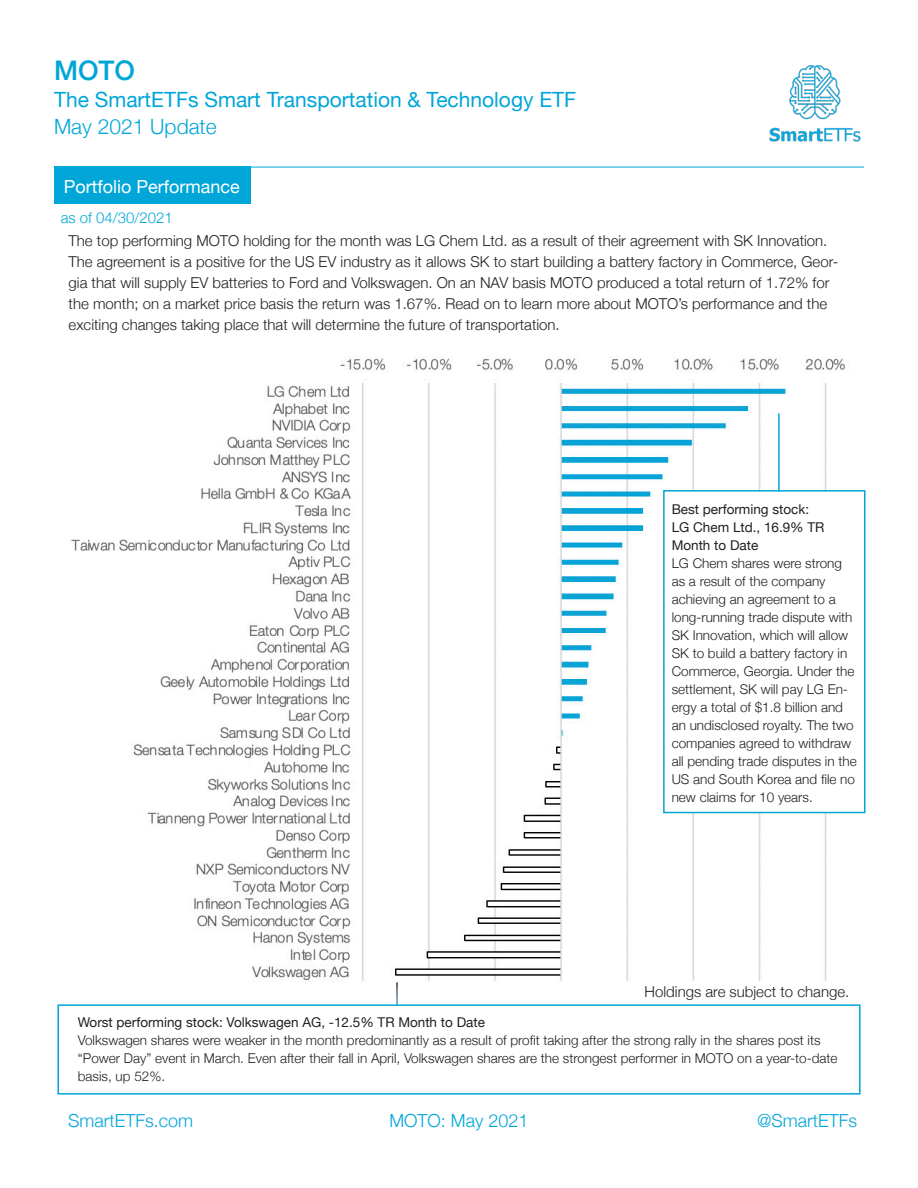
<style>
.page{position:relative;width:918px;height:1188px;background:#fff}
.page>*{position:absolute;margin:0;border:0;box-sizing:border-box;transform-origin:0 0}
.t1{font:500 27px "Helvetica Neue";color:#00a6d8}
.t2{font:21px "Helvetica Neue";color:#00a6d8}
.t3{font:300 21px "Helvetica Neue";color:#00a6d8}
.t4{font:300 18px "Helvetica Neue";color:#00a6d8}
.t5{font:18px "Helvetica Neue";color:#fff}
.t6{font:300 15px/21px "Helvetica Neue";color:#231f20}
.t7{font:300 15px "Helvetica Neue";color:#00a6d8}
.t8{font:300 13.5px/18px "Helvetica Neue";color:#231f20}
.t9{font:13.5px/18px "Helvetica Neue";color:#231f20}
</style>
<div class="page">
<hr style="left:54px;top:167px;width:810px;height:1px;background:#00a6d8">
<img style="left:769px;top:65px;width:92px;height:77px">
<img style="left:71px;top:358px;width:778px;height:623px">
<div style="left:57px;top:1004px;width:804px;height:91px;background:#fff;border:2px solid #00a6d8"></div>
<div style="left:54px;top:167px;width:197px;height:37px;background:#00a6d8"></div>
<div style="left:663px;top:490px;width:203px;height:323px;background:#fff;border:2px solid #00a6d8"></div>
<hr style="left:396px;top:982px;width:2px;height:23px;background:#fff">
<hr style="left:778px;top:413px;width:2px;height:79px;background:#00a6d8">
<h1 class="t1" style="left:54px;top:49px;width:83px">MOTO</h1>
<h2 class="t2" style="left:54px;top:85px;width:524px">The SmartETFs Smart Transportation &amp; Technology ETF</h2>
<h2 class="t3" style="left:54px;top:110px;width:164px">May 2021 Update</h2>
<p class="t5" style="left:64px;top:174px;width:177px">Portfolio Performance</p>
<p class="t7" style="left:61px;top:206px;width:114px">as of 04/30/2021</p>
<p class="t6" style="left:69px;top:230px;width:771px">The top performing MOTO holding for the month was LG Chem Ltd. as a result of their agreement with SK Innovation.<br>The agreement is a positive for the US EV industry as it allows SK to start building a battery factory in Commerce, Geor&shy;gia that will supply EV batteries to Ford and Volkswagen. On an NAV basis MOTO produced a total return of 1.72% for the month; on a market price basis the return was 1.67%. Read on to learn more about MOTO’s performance and the exciting changes taking place that will determine the future of transportation.</p>
<p class="t9" style="left:672px;top:501px;width:139px">Best performing stock:</p>
<p class="t9" style="left:672px;top:519px;width:154px">LG Chem Ltd., 16.9% TR<br>Month to Date</p>
<p class="t8" style="left:672px;top:553px;width:187px">LG Chem shares were strong as a result of the company achieving an agreement to a long-running trade dispute with<br>SK Innovation, which will allow<br>SK to build a battery factory in<br>Commerce, Georgia. Under the settlement, SK will pay LG En&shy;ergy a total of $1.8 billion and an undisclosed royalty. The two companies agreed to withdraw all pending trade disputes in the<br>US and South Korea and file no new claims for 10 years.</p>
<p class="t6" style="left:645px;top:980px;width:206px">Holdings are subject to change.</p>
<p class="t9" style="left:78px;top:1014px;width:409px">Worst performing stock: Volkswagen AG, -12.5% TR Month to Date</p>
<p class="t8" style="left:78px;top:1030px;width:761px">Volkswagen shares were weaker in the month predominantly as a result of profit taking after the strong rally in the shares post its “Power Day” event in March. Even after their fall in April, Volkswagen shares are the strongest performer in MOTO on a year-to-date basis, up 52%.</p>
<h3 class="t4" style="left:68px;top:1106px;width:127px">SmartETFs.com</h3>
<h3 class="t4" style="left:390px;top:1106px;width:140px">MOTO: May 2021</h3>
<h3 class="t4" style="left:757px;top:1106px;width:102px">@SmartETFs</h3>
</div>
